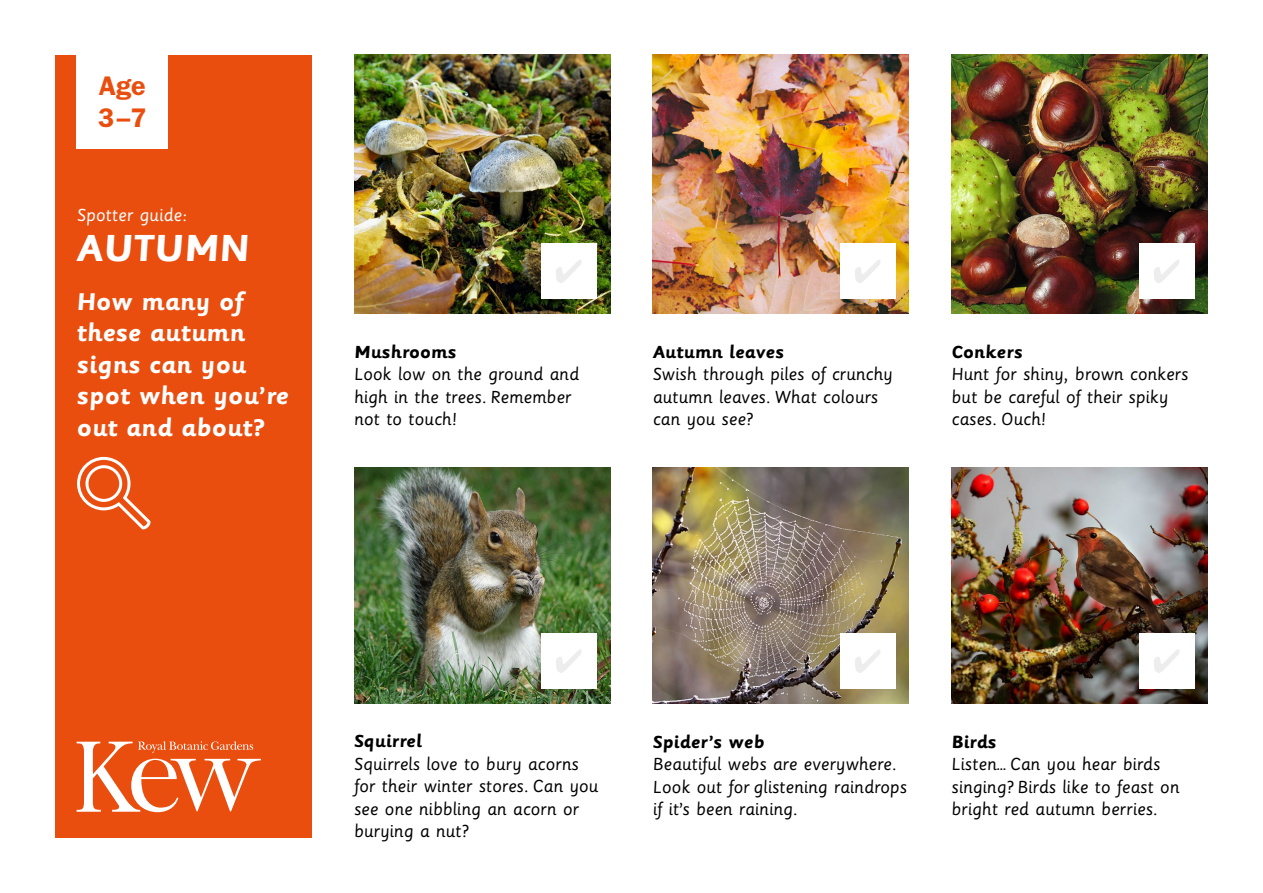
<style>
.page{position:relative;width:1263px;height:893px;background:#fff}
.page>*{position:absolute;margin:0;border:0;box-sizing:border-box;transform-origin:0 0}
.Document_Header{font:700 42px "Sassoon Primary";color:#fff}
.t1{font:700 27px/31.5px "Sassoon Primary";color:#fff}
.Age_Title{font:600 27px "ITC Franklin Gothic Std";color:#e94e0f}
.body{font:19.5px/22.5px "Sassoon Primary";color:#000}
.body-2{font:19.5px "Sassoon Primary";color:#fff}
.s1{font-weight:700}
</style>
<div class="page">
<div style="left:55px;top:55px;width:256px;height:783px;background:#e94e0f"></div>
<div style="left:77px;top:0;width:91px;height:148px;background:#fff"></div>
<svg style="left:77px;top:741px;width:184px;height:71px"></svg>
<svg style="left:77px;top:456px;width:74px;height:74px"></svg>
<img style="left:354px;top:55px;width:256px;height:258px">
<div style="left:541px;top:244px;width:55px;height:55px;background:#fff"></div>
<svg style="left:556px;top:260px;width:25px;height:23px"></svg>
<img style="left:653px;top:55px;width:256px;height:258px">
<div style="left:840px;top:244px;width:55px;height:55px;background:#fff"></div>
<svg style="left:855px;top:260px;width:25px;height:23px"></svg>
<img style="left:951px;top:55px;width:257px;height:258px">
<div style="left:1139px;top:244px;width:55px;height:55px;background:#fff"></div>
<svg style="left:1154px;top:260px;width:25px;height:23px"></svg>
<img style="left:354px;top:468px;width:256px;height:235px">
<div style="left:541px;top:634px;width:55px;height:55px;background:#fff"></div>
<svg style="left:556px;top:649px;width:25px;height:24px"></svg>
<img style="left:653px;top:468px;width:256px;height:235px">
<div style="left:840px;top:634px;width:55px;height:55px;background:#fff"></div>
<svg style="left:855px;top:649px;width:25px;height:24px"></svg>
<img style="left:951px;top:468px;width:257px;height:235px">
<div style="left:1139px;top:634px;width:55px;height:55px;background:#fff"></div>
<svg style="left:1154px;top:649px;width:25px;height:24px"></svg>
<p class="Age_Title" style="left:99px;top:70px;width:48px">Age</p>
<p class="Age_Title" style="left:98px;top:102px;width:50px">3–7</p>
<p class="body-2" style="left:77px;top:204px;width:112px">Spotter guide:</p>
<p class="Document_Header" style="left:77px;top:225px;width:174px">AUTUMN</p>
<p class="t1" style="left:77px;top:286px;width:214px">How many of these autumn signs can you spot when you’re out and about?</p>
<p class="body" style="left:354px;top:340px;width:227px"><span class="s1">Mushrooms<br></span>Look low on the ground and high in the trees. Remember not to touch!</p>
<p class="body" style="left:653px;top:340px;width:241px"><span class="s1">Autumn leaves<br></span>Swish through piles of crunchy autumn leaves. What colours can you see?</p>
<p class="body" style="left:951px;top:340px;width:238px"><span class="s1">Conkers<br></span>Hunt for shiny, brown conkers but be careful of their spiky cases. Ouch!</p>
<p class="body" style="left:354px;top:730px;width:246px"><span class="s1">Squirrel<br></span>Squirrels love to bury acorns for their winter stores. Can you see one nibbling an acorn or burying a nut?</p>
<p class="body" style="left:653px;top:730px;width:256px"><span class="s1">Spider’s web<br></span>Beautiful webs are everywhere.<br>Look out for glistening raindrops if it’s been raining.</p>
<p class="body" style="left:951px;top:730px;width:229px"><span class="s1">Birds<br></span>Listen… Can you hear birds singing? Birds like to feast on bright red autumn berries.</p>
</div>
